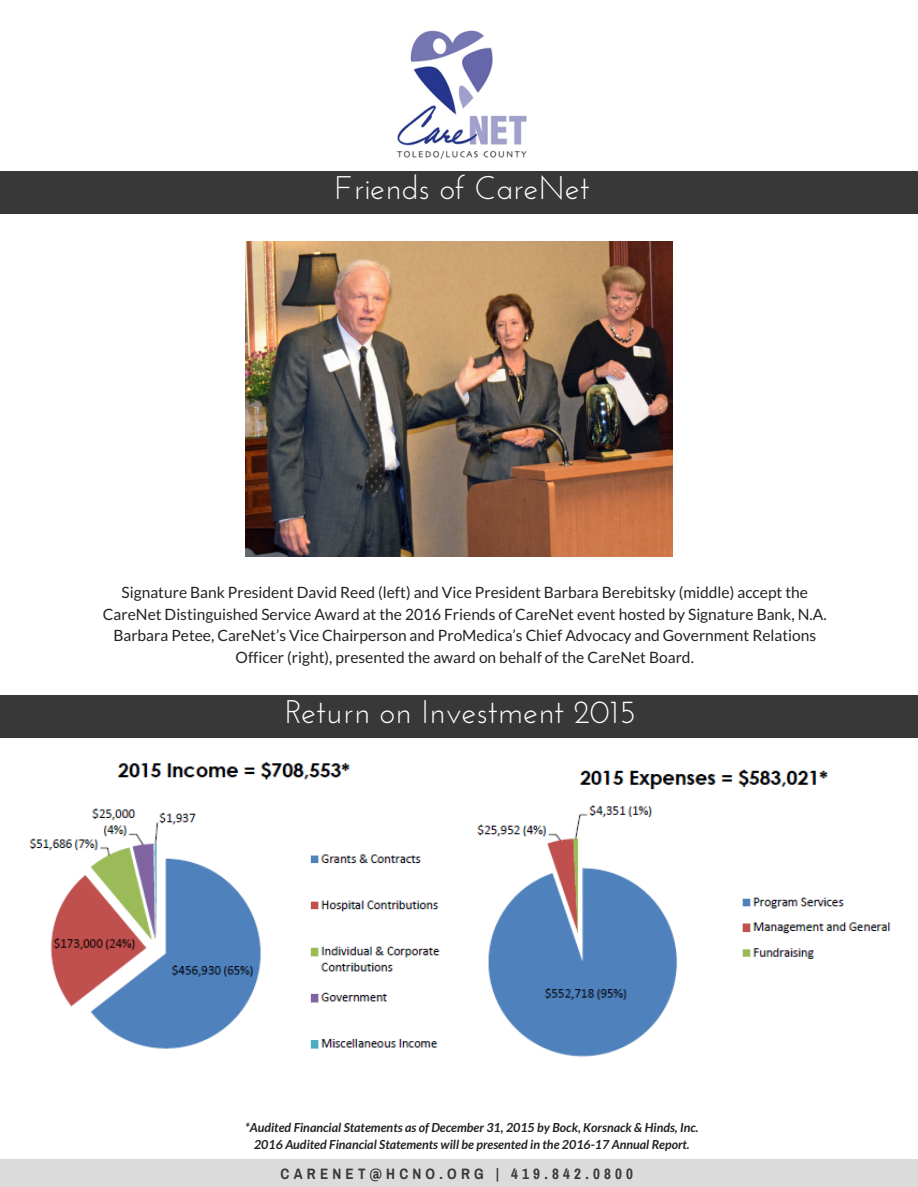
<style>
.page{position:relative;width:918px;height:1187px;background:#fff}
.page>*{position:absolute;margin:0;border:0;box-sizing:border-box;transform-origin:0 0}
.t1{font:32.7px "Josefin Sans";color:#fff}
.t2{font:15.6px/21.3px "Lato";color:#222;text-align:center}
.t3{font:700 15.15px "Archivo Narrow";letter-spacing:.28em;color:#383838}
.t4{font:italic 700 12.45px/16.8px "Lato";color:#222;text-align:center}
</style>
<div class="page">
<div style="left:0;top:1158px;width:918px;height:28px;background:#dbdbdb"></div>
<div style="left:0;top:171px;width:918px;height:42px;background:#383838"></div>
<div style="left:0;top:695px;width:918px;height:43px;background:#383838"></div>
<img style="left:245px;top:242px;width:428px;height:314px">
<img style="left:476px;top:769px;width:415px;height:288px">
<img style="left:29px;top:762px;width:411px;height:287px">
<img style="left:396px;top:30px;width:131px;height:129px">
<h1 class="t1" style="left:334px;top:174px;width:256px">Friends of CareNet</h1>
<p class="t2" style="left:103px;top:581px;width:725px">Signature Bank President David Reed (left) and Vice President Barbara Berebitsky (middle) accept the CareNet Distinguished Service Award at the 2016 Friends of CareNet event hosted by Signature Bank, N.A.<br>Barbara Petee, CareNet’s Vice Chairperson and ProMedica’s Chief Advocacy and Government Relations Officer (right), presented the award on behalf of the CareNet Board.</p>
<h1 class="t1" style="left:285px;top:698px;width:353px">Return on Investment 2015</h1>
<p class="t4" style="left:245px;top:1118px;width:455px">*Audited Financial Statements as of December 31, 2015 by Bock, Korsnack &amp; Hinds, Inc.<br>2016 Audited Financial Statements will be presented in the 2016-17 Annual Report.</p>
<p class="t3" style="left:281px;top:1164px;width:354px">CARENET@HCNO.ORG | 419.842.0800</p>
</div>
